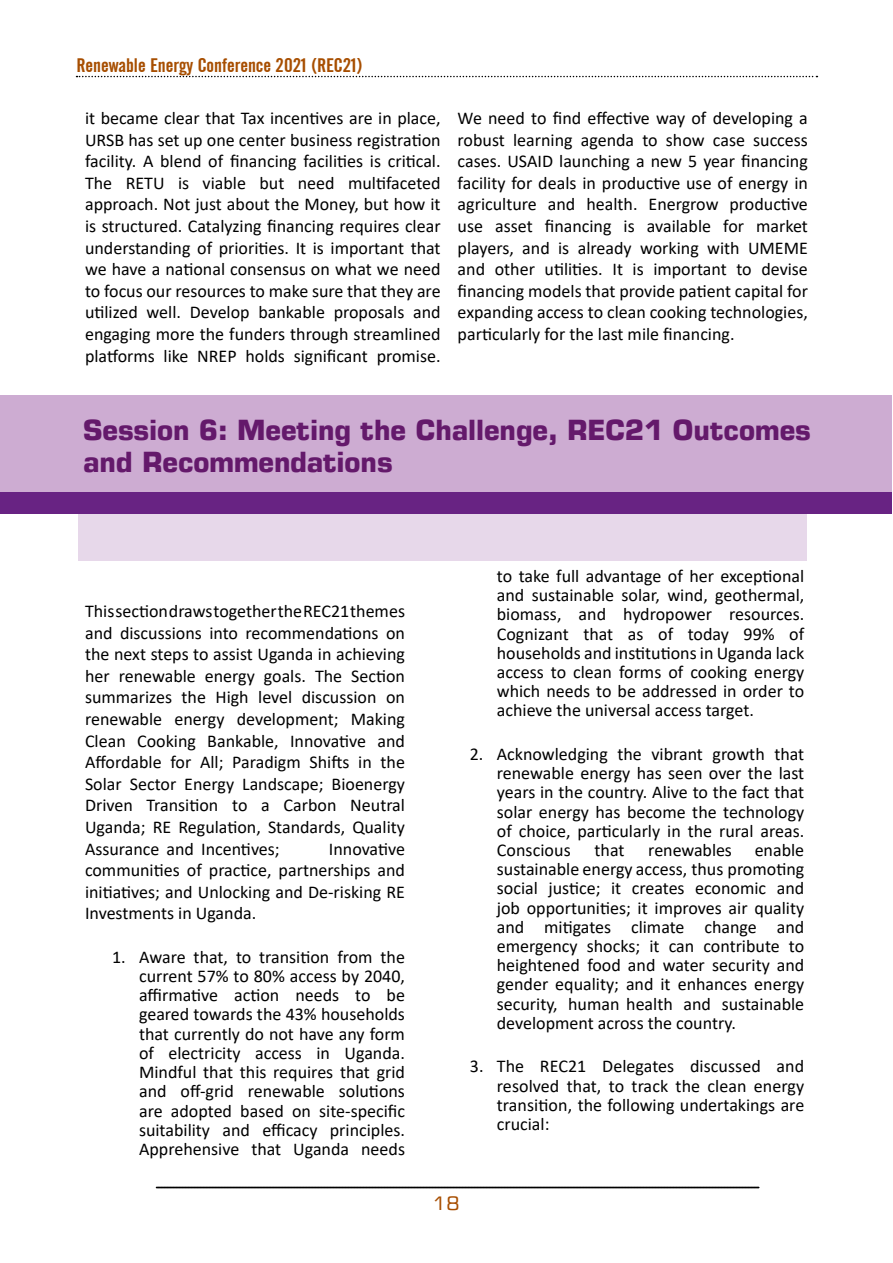
<style>
.page{position:relative;width:893px;height:1263px;background:#fff}
.page>*{position:absolute;margin:0;border:0;box-sizing:border-box;transform-origin:0 0}
.t1{font:700 27px/32.4px "Microstyle";color:#64196b}
.t2{font:19.5px "Alternate Gothic No 2 BT";color:#a74e01;scale:1.1 1}
.t3{font:18px/21.6px "Calibri";color:#000;text-align:justify}
.t4{font:18px "Microstyle";color:#a74e01;scale:1.1 1}
</style>
<div class="page">
<svg style="left:77px;top:76px;width:740px;height:1px"></svg>
<svg style="left:156px;top:1187px;width:603px;height:1px"></svg>
<div style="left:1px;top:395px;width:891px;height:111px;background:#cdacd2"></div>
<div style="left:79px;top:513px;width:728px;height:48px;background:#e7d8ea"></div>
<div style="left:1px;top:492px;width:891px;height:21px;background:#682383"></div>
<p class="t2" style="left:77px;top:54px;width:262px">Renewable Energy Conference 2021 (REC21)</p>
<p class="t3" style="left:85px;top:107px;width:357px">it became clear that Tax incentives are in place, URSB has set up one center business registration facility. A blend of financing facilities is critical.<br>The RETU is viable but need multifaceted approach. Not just about the Money, but how it is structured. Catalyzing financing requires clear understanding of priorities. It is important that we have a national consensus on what we need to focus our resources to make sure that they are utilized well. Develop bankable proposals and engaging more the funders through streamlined platforms like NREP holds significant promise.</p>
<p class="t3" style="left:458px;top:107px;width:352px">We need to find effective way of developing a robust learning agenda to show case success cases. USAID launching a new 5 year financing facility for deals in productive use of energy in agriculture and health. Energrow productive use asset financing is available for market players, and is already working with UMEME and other utilities. It is important to devise financing models that provide patient capital for expanding access to clean cooking technologies, particularly for the last mile financing.</p>
<h1 class="t1" style="left:84px;top:414px;width:729px">Session 6: Meeting the Challenge, REC21 Outcomes and Recommendations</h1>
<p class="t3" style="left:85px;top:600px;width:321px">This section draws together the REC21 themes and discussions into recommendations on the next steps to assist Uganda in achieving her renewable energy goals. The Section summarizes the High level discussion on renewable energy development; Making Clean Cooking Bankable, Innovative and Affordable for All; Paradigm Shifts in the Solar Sector Energy Landscape; Bioenergy Driven Transition to a Carbon Neutral Uganda; RE Regulation, Standards, Quality Assurance and Incentives;</p>
<p class="t3" style="left:85px;top:837px;width:321px;text-indent:244px">Innovative communities of practice, partnerships and initiatives; and Unlocking and De-risking RE Investments in Uganda.</p>
<p class="t3" style="left:139px;top:947px;width:267px;line-height:19.2px;text-indent:-27px">1. Aware that, to transition from the current 57% to 80% access by 2040, affirmative action needs to be geared towards the 43% households that currently do not have any form of electricity access in Uganda.<br>Mindful that this requires that grid and off-grid renewable solutions are adopted based on site-specific suitability and efficacy principles.<br>Apprehensive that Uganda needs</p>
<p class="t3" style="left:497px;top:566px;width:309px;line-height:19.2px">to take full advantage of her exceptional and sustainable solar, wind, geothermal, biomass, and hydropower resources.<br>Cognizant that as of today 99% of households and institutions in Uganda lack access to clean forms of cooking energy which needs to be addressed in order to achieve the universal access target.</p>
<p class="t3" style="left:497px;top:744px;width:309px;line-height:19.2px;text-indent:-27px">2. Acknowledging the vibrant growth that renewable energy has seen over the last years in the country. Alive to the fact that solar energy has become the technology of choice, particularly in the rural areas.<br>Conscious</p>
<p class="t3" style="left:497px;top:840px;width:309px;line-height:19.2px;text-indent:258px">enable sustainable energy access, thus promoting social justice; it creates economic and job opportunities; it improves air quality and mitigates climate change and emergency shocks; it can contribute to heightened food and water security and gender equality; and it enhances energy security, human health and sustainable development across the country.</p>
<p class="t3" style="left:497px;top:1056px;width:309px;line-height:19.2px;text-indent:-27px">3. The REC21 Delegates discussed and resolved that, to track the clean energy transition, the following undertakings are crucial:</p>
<p class="t3" style="left:594px;top:839px;width:32px">that</p>
<p class="t3" style="left:648px;top:839px;width:85px">renewables</p>
<p class="t4" style="left:433px;top:1192px;width:26px">18</p>
</div>
